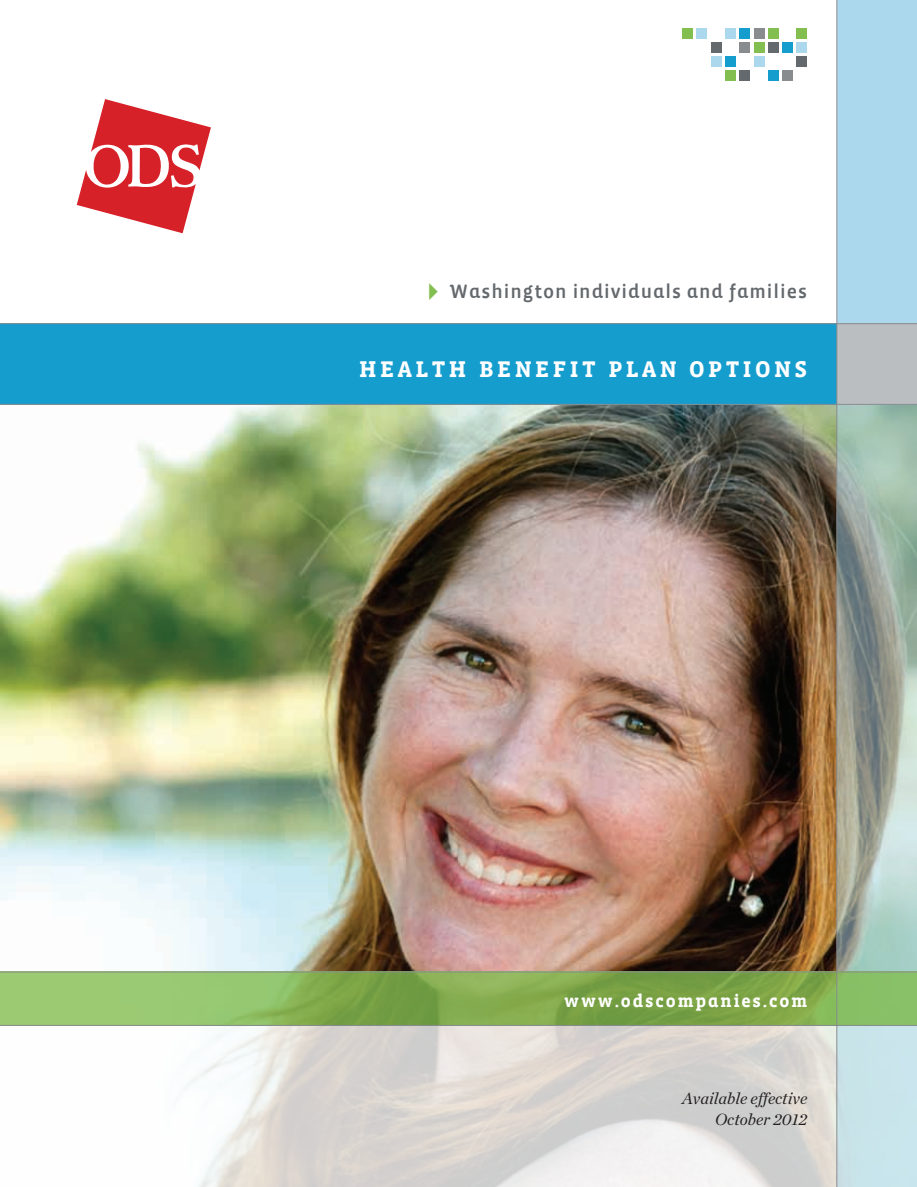
<style>
.page{position:relative;width:917px;height:1187px;background:#fff}
.page>*{position:absolute;margin:0;border:0;box-sizing:border-box;transform-origin:0 0}
.t1{font:700 23.25px "Vista Slab Alt";letter-spacing:.15em;color:#fff}
.t2{font:19.5px "Vista Sans Alt Med";letter-spacing:.05em;color:#64696d}
.t3{font:700 18px "Vista Slab Alt";letter-spacing:.1em;color:#fff}
.t4{font:italic 16.5px/21px "Chronicle Deck";color:#231f20;text-align:right}
</style>
<div class="page">
<img style="left:0;top:405px;width:836px;height:566px">
<div style="left:0;top:323px;width:916px;height:81px;background:#159dce"></div>
<div style="left:836px;top:0;width:80px;height:403px;background:#abd8ed"></div>
<div style="left:836px;top:323px;width:80px;height:81px;background:#bbbec0"></div>
<svg style="left:0;top:1025px;width:836px;height:161px"></svg>
<svg style="left:77px;top:99px;width:134px;height:134px"></svg>
<div style="left:682px;top:28px;width:10px;height:10px;background:#83be51"></div>
<div style="left:696px;top:28px;width:10px;height:10px;background:#abd8ed"></div>
<div style="left:725px;top:28px;width:10px;height:10px;background:#abd8ed"></div>
<div style="left:739px;top:28px;width:10px;height:10px;background:#159dce"></div>
<div style="left:753px;top:28px;width:10px;height:10px;background:#888c8f"></div>
<div style="left:768px;top:28px;width:10px;height:10px;background:#83be51"></div>
<div style="left:710px;top:56px;width:11px;height:10px;background:#abd8ed"></div>
<div style="left:710px;top:42px;width:11px;height:10px;background:#64696d"></div>
<div style="left:725px;top:70px;width:10px;height:11px;background:#83be51"></div>
<div style="left:725px;top:56px;width:10px;height:10px;background:#159dce"></div>
<div style="left:739px;top:70px;width:10px;height:11px;background:#64696d"></div>
<div style="left:739px;top:42px;width:10px;height:10px;background:#888c8f"></div>
<div style="left:753px;top:56px;width:10px;height:10px;background:#abd8ed"></div>
<div style="left:753px;top:42px;width:10px;height:10px;background:#83be51"></div>
<div style="left:768px;top:70px;width:10px;height:11px;background:#159dce"></div>
<div style="left:768px;top:42px;width:10px;height:10px;background:#64696d"></div>
<div style="left:782px;top:70px;width:10px;height:11px;background:#888c8f"></div>
<div style="left:782px;top:42px;width:10px;height:10px;background:#159dce"></div>
<div style="left:796px;top:56px;width:10px;height:10px;background:#64696d"></div>
<div style="left:796px;top:42px;width:10px;height:10px;background:#abd8ed"></div>
<div style="left:796px;top:28px;width:10px;height:10px;background:#83be51"></div>
<hr style="left:0;top:323px;width:916px;height:1px;background:#888c8f">
<svg style="left:837px;top:405px;width:79px;height:781px;background:#a8bbb4"></svg>
<svg style="left:0;top:972px;width:916px;height:52px;background:#86b259"></svg>
<hr style="left:0;top:971px;width:916px;height:1px;background:#888c8f">
<hr style="left:0;top:1024px;width:916px;height:1px;background:#888c8f">
<hr style="left:836px;top:0;width:1px;height:1186px;background:#888c8f">
<hr style="left:0;top:404px;width:916px;height:1px;background:#888c8f">
<p class="t2" style="left:449px;top:281px;width:358px">Washington individuals and families</p>
<p class="t1" style="left:359px;top:357px;width:449px">health benefit plan options</p>
<p class="t3" style="left:564px;top:991px;width:244px">www.odscompanies.com</p>
<p class="t4" style="left:681px;top:1087px;width:127px">Available effective<br>October 2012</p>
</div>
